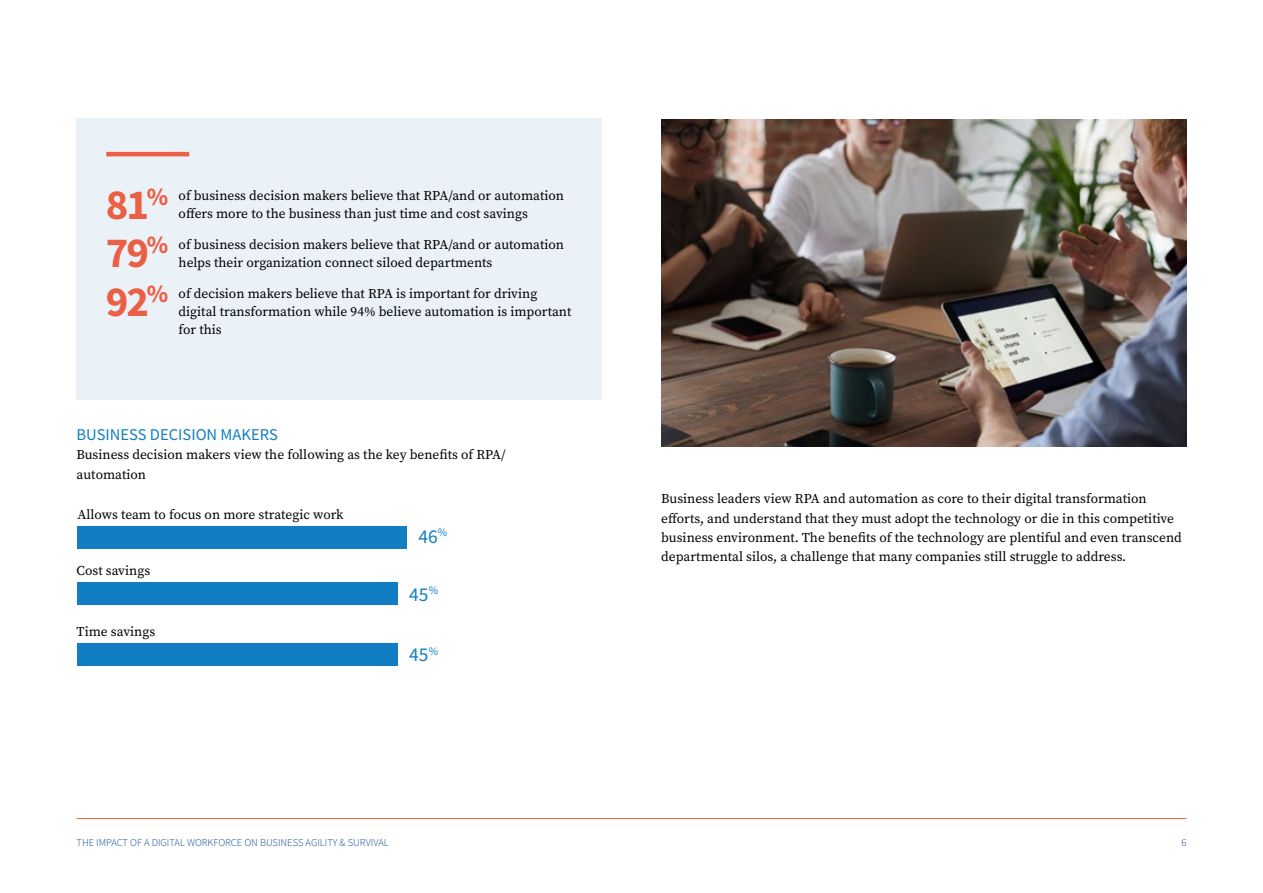
<style>
.page{position:relative;width:1263px;height:893px;background:#fff}
.page>*{position:absolute;margin:0;border:0;box-sizing:border-box;transform-origin:0 0}
.t1{font:700 42.9px/48.2px "Source Sans Pro";color:#eb5f44;text-align:justify}
.t2{font:19.5px "Source Sans Pro";color:#117dc2}
.t3{font:16.5px "Source Sans Pro";color:#117dc2}
.t4{font:13.5px/18px "Source Serif Pro";color:#000}
.t5{font:13.5px "Source Serif Pro";color:#020203}
.t6{font:300 10.5px "Source Sans Pro";color:#0e4b8f}
</style>
<div class="page">
<hr style="left:77px;top:818px;width:1109px;height:1px;background:#eb5f44">
<div style="left:77px;top:118px;width:525px;height:282px;background:#eaf1f7"></div>
<hr style="left:106px;top:152px;width:83px;height:4px;background:#eb5f44">
<div style="left:77px;top:526px;width:330px;height:23px;background:#117dc2"></div>
<div style="left:77px;top:583px;width:321px;height:22px;background:#117dc2"></div>
<div style="left:77px;top:643px;width:321px;height:23px;background:#117dc2"></div>
<img style="left:661px;top:119px;width:525px;height:327px">
<h1 class="t1" style="left:106px;top:180px;width:64px">81<sup>% </sup>79<sup>% </sup>92<sup>%</sup></h1>
<p class="t4" style="left:179px;top:187px;width:387px">of business decision makers believe that RPA/and or automation offers more to the business than just time and cost savings</p>
<p class="t4" style="left:179px;top:235px;width:387px">of business decision makers believe that RPA/and or automation helps their organization connect siloed departments</p>
<p class="t4" style="left:179px;top:284px;width:394px">of decision makers believe that RPA is important for driving digital transformation while 94% believe automation is important for this</p>
<p class="t3" style="left:77px;top:424px;width:203px">BUSINESS DECISION MAKERS</p>
<p class="t4" style="left:77px;top:445px;width:431px;line-height:19.5px">Business decision makers view the following as the key benefits of RPA/ automation</p>
<p class="t5" style="left:77px;top:505px;width:268px">Allows team to focus on more strategic work</p>
<p class="t5" style="left:77px;top:562px;width:75px">Cost savings</p>
<p class="t5" style="left:77px;top:622px;width:80px">Time savings</p>
<h2 class="t2" style="left:418px;top:524px;width:30px">46<sup>%</sup></h2>
<h2 class="t2" style="left:409px;top:582px;width:30px">45<sup>%</sup></h2>
<h2 class="t2" style="left:409px;top:643px;width:30px">45<sup>%</sup></h2>
<p class="t4" style="left:661px;top:489px;width:522px;line-height:19.5px">Business leaders view RPA and automation as core to their digital transformation efforts, and understand that they must adopt the technology or die in this competitive business environment. The benefits of the technology are plentiful and even transcend departmental silos, a challenge that many companies still struggle to address.</p>
<p class="t6" style="left:77px;top:836px;width:314px">THE IMPACT OF A DIGITAL WORKFORCE ON BUSINESS AGILITY &amp; SURVIVAL</p>
<p class="t6" style="left:1181px;top:836px;width:7px">6</p>
</div>
